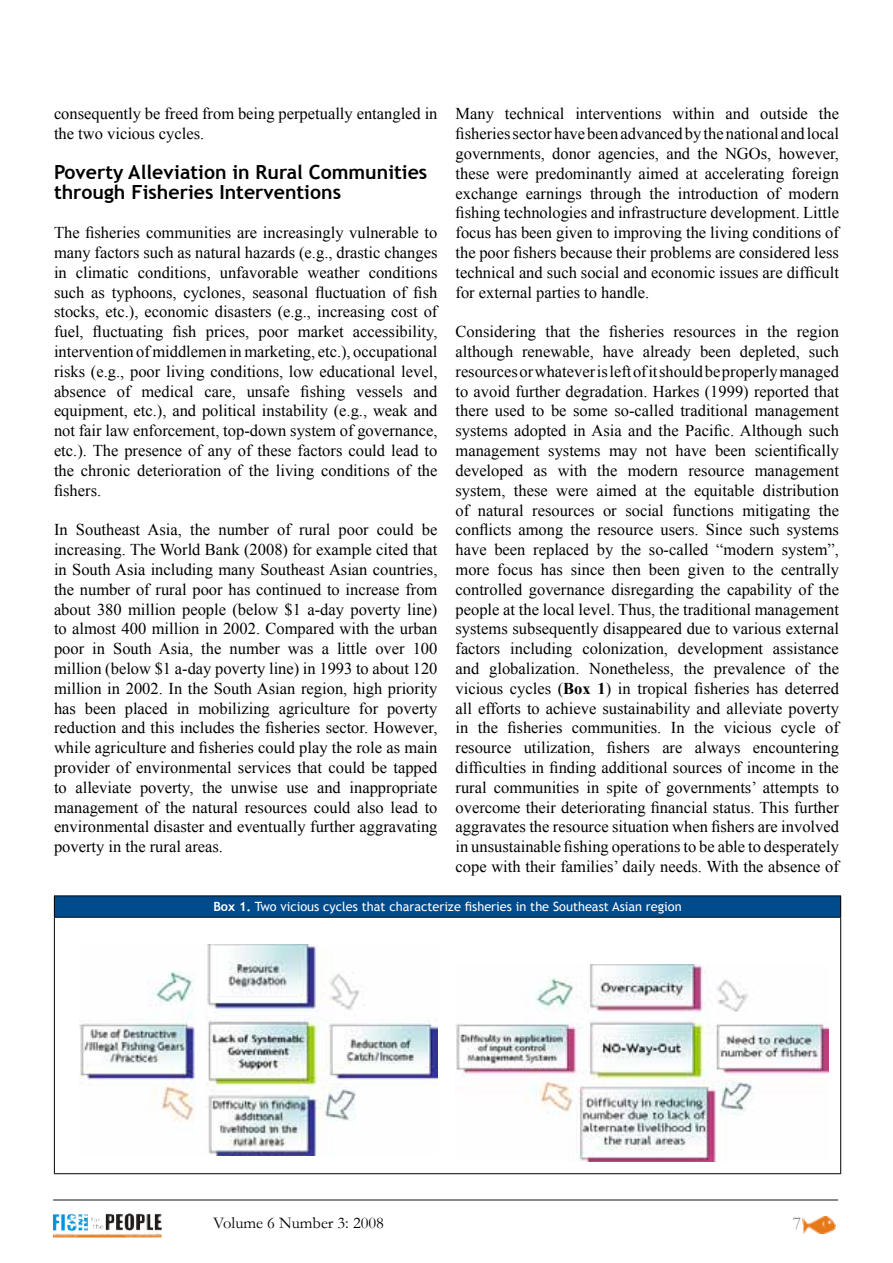
<style>
.page{position:relative;width:893px;height:1263px;background:#fff}
.page>*{position:absolute;margin:0;border:0;box-sizing:border-box;transform-origin:0 0}
.t1{font:700 19.5px/19.8px "Trebuchet MS";color:#000}
.t2{font:18px "Garamond";color:#808285}
.t3{font:16.5px/19.8px "Times New Roman";color:#000;text-align:justify}
.t4{font:16.5px "Garamond";color:#000}
.t5{font:12.75px "Trebuchet MS";color:#fff}
.s1{font-weight:700}
</style>
<div class="page">
<img style="left:803px;top:1217px;width:32px;height:16px">
<img style="left:67px;top:1213px;width:95px;height:18px">
<hr style="left:53px;top:1199px;width:785px;height:2px;background:#636466">
<div style="left:54px;top:896px;width:787px;height:21px;background:#004b8c"></div>
<hr style="left:54px;top:895px;width:787px;height:1px;background:#000">
<svg style="left:54px;top:896px;width:1px;height:21px"></svg>
<svg style="left:840px;top:896px;width:1px;height:21px"></svg>
<hr style="left:54px;top:917px;width:787px;height:1px;background:#000">
<hr style="left:54px;top:918px;width:1px;height:255px;background:#000">
<hr style="left:840px;top:918px;width:1px;height:255px;background:#000">
<hr style="left:54px;top:1173px;width:787px;height:1px;background:#000">
<img style="left:80px;top:945px;width:357px;height:210px">
<img style="left:455px;top:964px;width:374px;height:197px">
<p class="t3" style="left:54px;top:104px;width:385px">consequently be freed from being perpetually entangled in the two vicious cycles.</p>
<p class="t1" style="left:54px;top:162px;width:375px">Poverty Alleviation in Rural Communities through Fisheries Interventions</p>
<p class="t3" style="left:54px;top:223px;width:385px">The fisheries communities are increasingly vulnerable to many factors such as natural hazards (e.g., drastic changes in climatic conditions, unfavorable weather conditions such as typhoons, cyclones, seasonal fluctuation of fish stocks, etc.), economic disasters (e.g., increasing cost of fuel, fluctuating fish prices, poor market accessibility, intervention of middlemen in marketing, etc.), occupational risks (e.g., poor living conditions, low educational level, absence of medical care, unsafe fishing vessels and equipment, etc.), and political instability (e.g., weak and not fair law enforcement, top-down system of governance, etc.). The presence of any of these factors could lead to the chronic deterioration of the living conditions of the fishers.</p>
<p class="t3" style="left:54px;top:520px;width:385px">In Southeast Asia, the number of rural poor could be increasing. The World Bank (2008) for example cited that in South Asia including many Southeast Asian countries, the number of rural poor has continued to increase from about 380 million people (below $1 a-day poverty line) to almost 400 million in 2002. Compared with the urban poor in South Asia, the number was a little over 100 million (below $1 a-day poverty line) in 1993 to about 120 million in 2002. In the South Asian region, high priority has been placed in mobilizing agriculture for poverty reduction and this includes the fisheries sector. However, while agriculture and fisheries could play the role as main provider of environmental services that could be tapped to alleviate poverty, the unwise use and inappropriate management of the natural resources could also lead to environmental disaster and eventually further aggravating poverty in the rural areas.</p>
<p class="t3" style="left:455px;top:104px;width:385px">Many technical interventions within and outside the fisheries sector have been advanced by the national and local governments, donor agencies, and the NGOs, however, these were predominantly aimed at accelerating foreign exchange earnings through the introduction of modern fishing technologies and infrastructure development. Little focus has been given to improving the living conditions of the poor fishers because their problems are considered less technical and such social and economic issues are difficult for external parties to handle.</p>
<p class="t3" style="left:455px;top:322px;width:385px">Considering that the fisheries resources in the region although renewable, have already been depleted, such resources or whatever is left of it should be properly managed to avoid further degradation. Harkes (1999) reported that there used to be some so-called traditional management systems adopted in Asia and the Pacific. Although such management systems may not have been scientifically developed as with the modern resource management system, these were aimed at the equitable distribution of natural resources or social functions mitigating the conflicts among the resource users. Since such systems have been replaced by the so-called “modern system”, more focus has since then been given to the centrally controlled governance disregarding the capability of the people at the local level. Thus, the traditional management systems subsequently disappeared due to various external factors including colonization, development assistance and globalization. Nonetheless, the prevalence of the vicious cycles (<span class="s1">Box 1</span>) in tropical fisheries has deterred all efforts to achieve sustainability and alleviate poverty in the fisheries communities. In the vicious cycle of resource utilization, fishers are always encountering difficulties in finding additional sources of income in the rural communities in spite of governments’ attempts to overcome their deteriorating financial status. This further aggravates the resource situation when fishers are involved in unsustainable fishing operations to be able to desperately cope with their families’ daily needs. With the absence of</p>
<p class="t5" style="left:213px;top:899px;width:470px"><span class="s1">Box 1.</span> Two vicious cycles that characterize fisheries in the Southeast Asian region</p>
<p class="t4" style="left:213px;top:1211px;width:172px">Volume 6 Number 3: 2008</p>
<p class="t2" style="left:793px;top:1211px;width:10px">7</p>
</div>
